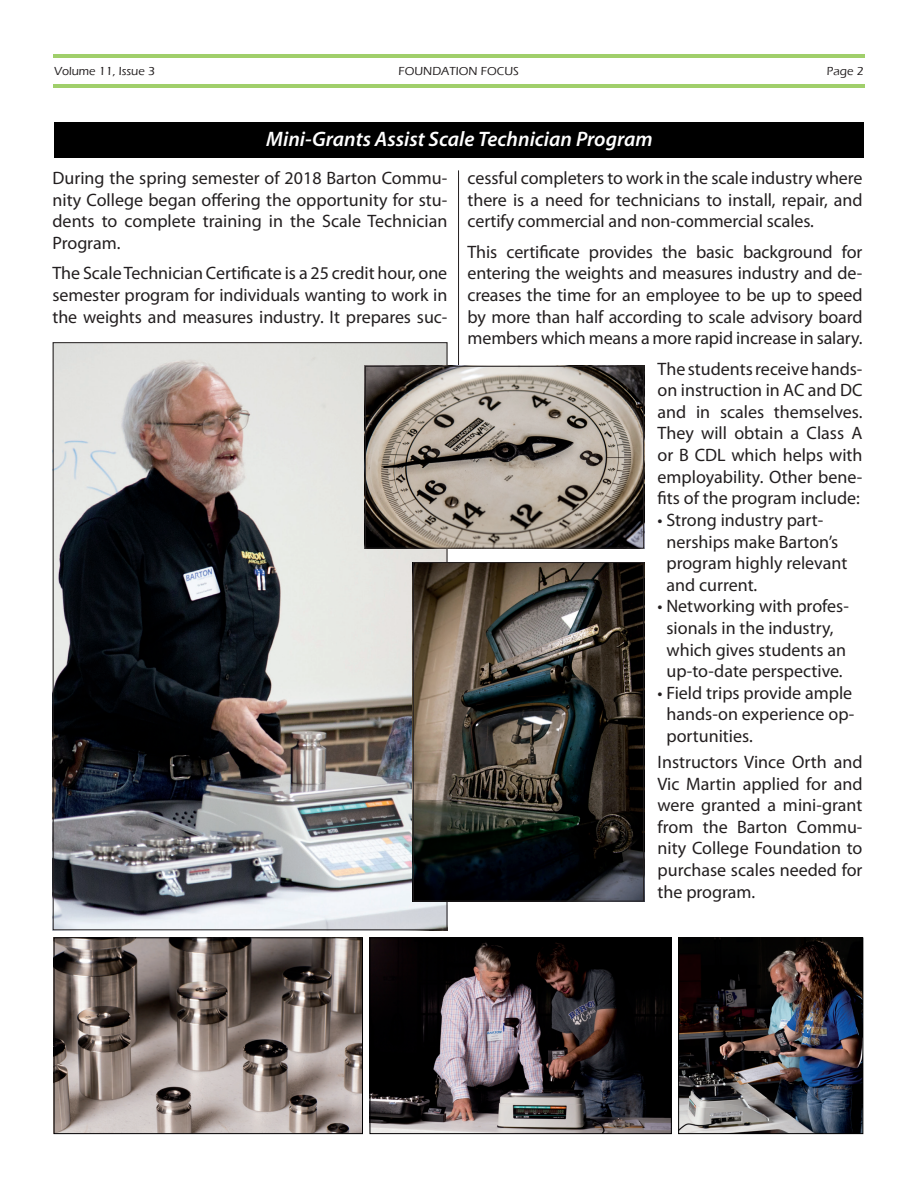
<style>
.page{position:relative;width:918px;height:1188px;background:#fff}
.page>*{position:absolute;margin:0;border:0;box-sizing:border-box;transform-origin:0 0}
.t1{font:italic 600 21px "Myriad Pro";color:#fff}
.t2{font:18px/21.6px "Myriad Pro";color:#231f20;text-align:justify}
.t3{font:500 12px "Eras ITC";color:#231f20}
</style>
<div class="page">
<div style="left:53px;top:54px;width:811px;height:33px;background:linear-gradient(to right,#a0cf6b,#a0cf6b)"></div>
<div style="left:48px;top:58px;width:824px;height:25px;background:#fff"></div>
<img style="left:56px;top:939px;width:305px;height:193px">
<div style="left:54px;top:937px;width:309px;height:197px;border:1px solid #010002"></div>
<img style="left:678px;top:937px;width:186px;height:197px">
<img style="left:372px;top:939px;width:298px;height:193px">
<div style="left:370px;top:937px;width:302px;height:197px;border:1px solid #010002"></div>
<hr style="left:458px;top:170px;width:1px;height:197px;background:#231f20">
<img style="left:55px;top:344px;width:390px;height:584px">
<img style="left:413px;top:564px;width:231px;height:338px">
<div style="left:413px;top:562px;width:231px;height:339px;border:1px solid #231f20"></div>
<img style="left:367px;top:368px;width:275px;height:179px">
<div style="left:365px;top:366px;width:279px;height:183px;border:1px solid #231f20"></div>
<div style="left:54px;top:122px;width:810px;height:36px;background:#000"></div>
<p class="t3" style="left:54px;top:64px;width:102px">Volume 11, Issue 3</p>
<p class="t3" style="left:399px;top:64px;width:122px">FOUNDATION FOCUS</p>
<p class="t3" style="left:827px;top:64px;width:38px">Page 2</p>
<p class="t1" style="left:266px;top:125px;width:388px">Mini-Grants Assist Scale Technician Program</p>
<p class="t2" style="left:52px;top:167px;width:396px">During the spring semester of 2018 Barton Commu&shy;nity College began offering the opportunity for stu&shy;dents to complete training in the Scale Technician Program.</p>
<p class="t2" style="left:52px;top:262px;width:396px">The Scale Technician Certificate is a 25 credit hour, one semester program for individuals wanting to work in the weights and measures industry. It prepares suc-</p>
<p class="t2" style="left:468px;top:167px;width:396px">cessful completers to work in the scale industry where there is a need for technicians to install, repair, and certify commercial and non-commercial scales.</p>
<p class="t2" style="left:468px;top:241px;width:396px">This certificate provides the basic background for entering the weights and measures industry and de&shy;creases the time for an employee to be up to speed by more than half according to scale advisory board members which means a more rapid increase in salary.</p>
<p class="t2" style="left:658px;top:358px;width:206px">The students receive hands&shy;on instruction in AC and DC and in scales themselves.<br>They will obtain a Class A or B CDL which helps with employability. Other bene&shy;fits of the program include:</p>
<p class="t2" style="left:666px;top:509px;width:183px;text-align:left;text-indent:-9px">• Strong industry part&shy;nerships make Barton’s program highly relevant and current.</p>
<p class="t2" style="left:658px;top:595px;width:193px;text-align:center">• Networking with profes&shy;sionals in the industry, which gives students an up-to-date perspective.</p>
<p class="t2" style="left:666px;top:682px;width:189px;text-indent:-9px">• Field trips provide ample hands-on experience op&shy;portunities.</p>
<p class="t2" style="left:658px;top:751px;width:206px">Instructors Vince Orth and Vic Martin applied for and were granted a mini-grant from the Barton Commu&shy;nity College Foundation to purchase scales needed for the program.</p>
</div>
